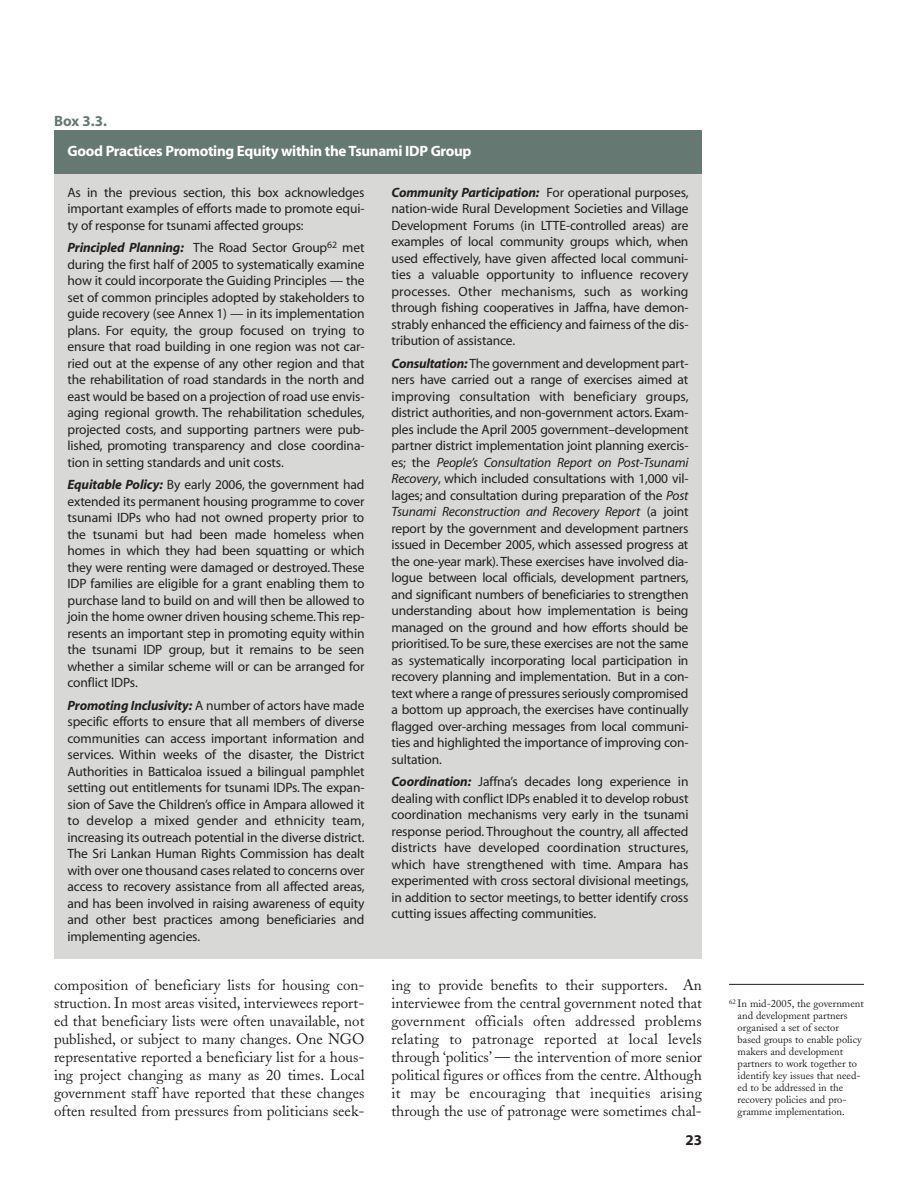
<style>
.page{position:relative;width:918px;height:1188px;background:#fff}
.page>*{position:absolute;margin:0;border:0;box-sizing:border-box;transform-origin:0 0}
.t1{font:15px/18px "Adobe Caslon";color:#231f20;text-align:justify}
.t2{font:700 15px "Myriad";letter-spacing:-.02em;color:#fff}
.t3{font:700 15px "Myriad";color:#657871}
.t4{font:700 15px "Myriad";color:#231f20}
.t5{font:13.5px/16.5px "Myriad";letter-spacing:-.01em;color:#231f20;text-align:justify}
.t6{font:10.5px/12px "Adobe Caslon";color:#231f20}
.s1{font-weight:700;font-style:italic}
.s2{font-style:italic}
</style>
<div class="page">
<hr style="left:729px;top:984px;width:135px;height:1px;background:#231f20">
<div style="left:54px;top:169px;width:648px;height:789px;background:#d8d9d6"></div>
<div style="left:54px;top:130px;width:648px;height:44px;background:#657871"></div>
<p class="t3" style="left:54px;top:115px;width:55px">Box 3.3.</p>
<p class="t2" style="left:68px;top:145px;width:406px">Good Practices Promoting Equity within the Tsunami IDP Group</p>
<p class="t5" style="left:68px;top:185px;width:299px">As in the previous section, this box acknowledges important examples of efforts made to promote equi&shy;ty of response for tsunami affected groups:</p>
<p class="t5" style="left:68px;top:240px;width:299px"><span class="s1">Principled Planning:</span> The Road Sector Group<sup>62</sup> met during the first half of 2005 to systematically examine how it could incorporate the Guiding Principles — the set of common principles adopted by stakeholders to guide recovery (see Annex 1) — in its implementation plans. For equity, the group focused on trying to ensure that road building in one region was not car&shy;ried out at the expense of any other region and that the rehabilitation of road standards in the north and east would be based on a projection of road use envis&shy;aging regional growth. The rehabilitation schedules, projected costs, and supporting partners were pub&shy;lished, promoting transparency and close coordina&shy;tion in setting standards and unit costs.</p>
<p class="t5" style="left:68px;top:478px;width:299px"><span class="s1">Equitable Policy:</span> By early 2006, the government had extended its permanent housing programme to cover tsunami IDPs who had not owned property prior to the tsunami but had been made homeless when homes in which they had been squatting or which they were renting were damaged or destroyed. These IDP families are eligible for a grant enabling them to purchase land to build on and will then be allowed to join the home owner driven housing scheme.This rep&shy;resents an important step in promoting equity within the tsunami IDP group, but it remains to be seen whether a similar scheme will or can be arranged for conflict IDPs.</p>
<p class="t5" style="left:68px;top:698px;width:299px"><span class="s1">Promoting Inclusivity:</span> A number of actors have made specific efforts to ensure that all members of diverse communities can access important information and services. Within weeks of the disaster, the District Authorities in Batticaloa issued a bilingual pamphlet setting out entitlements for tsunami IDPs. The expan&shy;sion of Save the Children’s office in Ampara allowed it to develop a mixed gender and ethnicity team, increasing its outreach potential in the diverse district.<br>The Sri Lankan Human Rights Commission has dealt with over one thousand cases related to concerns over access to recovery assistance from all affected areas, and has been involved in raising awareness of equity and other best practices among beneficiaries and implementing agencies.</p>
<p class="t5" style="left:392px;top:185px;width:299px"><span class="s1">Community Participation:</span> For operational purposes, nation-wide Rural Development Societies and Village Development Forums (in LTTE-controlled areas) are examples of local community groups which, when used effectively, have given affected local communi&shy;ties a valuable opportunity to influence recovery processes. Other mechanisms, such as working through fishing cooperatives in Jaffna, have demon&shy;strably enhanced the efficiency and fairness of the dis&shy;tribution of assistance.</p>
<p class="t5" style="left:392px;top:356px;width:299px"><span class="s1">Consultation:</span> The government and development part&shy;ners have carried out a range of exercises aimed at improving consultation with beneficiary groups, district authorities, and non-government actors. Exam&shy;ples include the April 2005 government–development partner district implementation joint planning exercis&shy;es; the <span class="s2">People’s Consultation Report on Post-Tsunami Recovery</span>, which included consultations with 1,000 vil&shy;lages; and consultation during preparation of the <span class="s2">Post Tsunami Reconstruction and Recovery Report</span> (a joint report by the government and development partners issued in December 2005, which assessed progress at the one-year mark). These exercises have involved dia&shy;logue between local officials, development partners, and significant numbers of beneficiaries to strengthen understanding about how implementation is being managed on the ground and how efforts should be prioritised.To be sure, these exercises are not the same as systematically incorporating local participation in recovery planning and implementation. But in a con&shy;text where a range of pressures seriously compromised a bottom up approach, the exercises have continually flagged over-arching messages from local communi&shy;ties and highlighted the importance of improving con&shy;sultation.</p>
<p class="t5" style="left:392px;top:775px;width:299px"><span class="s1">Coordination:</span> Jaffna’s decades long experience in dealing with conflict IDPs enabled it to develop robust coordination mechanisms very early in the tsunami response period. Throughout the country, all affected districts have developed coordination structures, which have strengthened with time. Ampara has experimented with cross sectoral divisional meetings, in addition to sector meetings, to better identify cross cutting issues affecting communities.</p>
<p class="t1" style="left:54px;top:978px;width:312px">composition of beneficiary lists for housing con&shy;struction. In most areas visited, interviewees report&shy;ed that beneficiary lists were often unavailable, not published, or subject to many changes. One NGO representative reported a beneficiary list for a hous&shy;ing project changing as many as 20 times. Local government staff have reported that these changes often resulted from pressures from politicians seek-</p>
<p class="t1" style="left:392px;top:978px;width:312px">ing to provide benefits to their supporters. An interviewee from the central government noted that government officials often addressed problems relating to patronage reported at local levels through ‘politics’ — the intervention of more senior political figures or offices from the centre. Although it may be encouraging that inequities arising through the use of patronage were sometimes chal-</p>
<p class="t4" style="left:685px;top:1134px;width:18px">23</p>
<p class="t6" style="left:738px;top:999px;width:128px;text-indent:-9px"><sup>62</sup> In mid-2005, the government and development partners organised a set of sector based groups to enable policy makers and development partners to work together to identify key issues that need&shy;ed to be addressed in the recovery policies and pro&shy;gramme implementation.</p>
</div>
